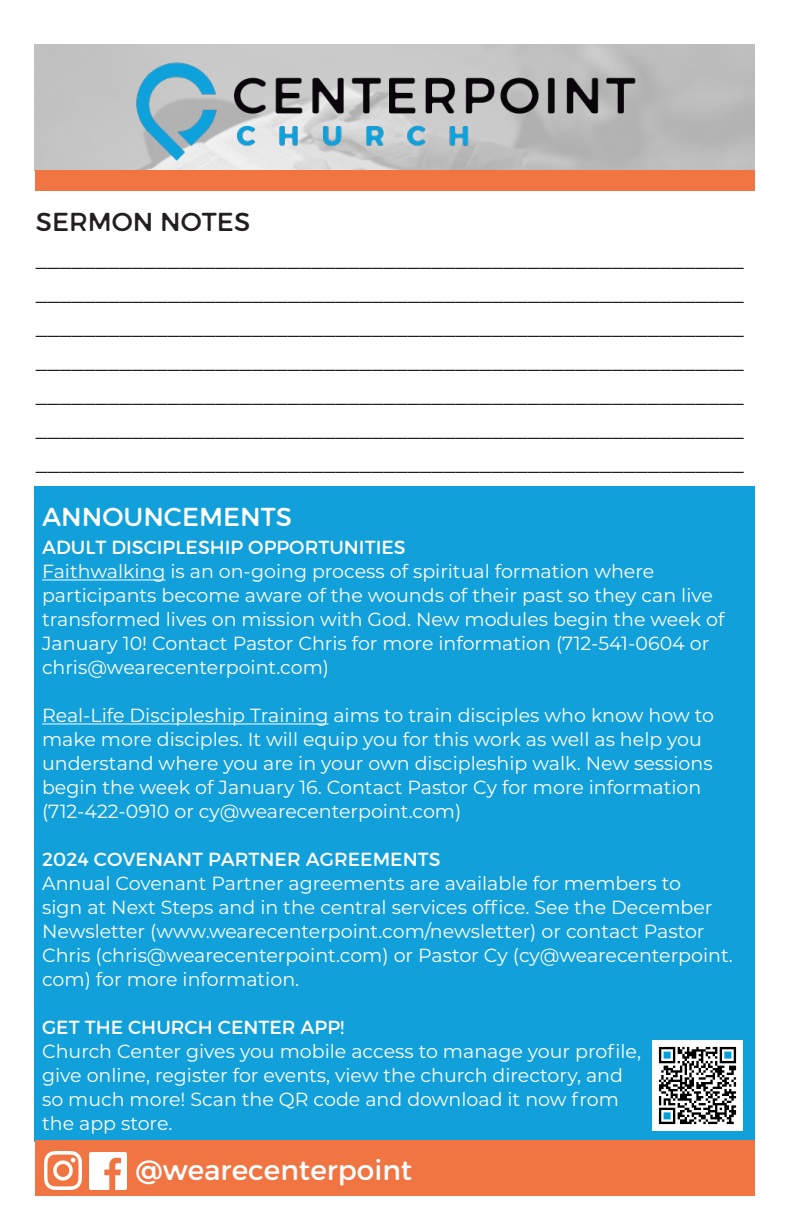
<style>
.page{position:relative;width:790px;height:1224px;background:#fff}
.page>*{position:absolute;margin:0;border:0;box-sizing:border-box;transform-origin:0 0}
.t1{font:28px "Trueno Round";color:#fff}
.t2{font:26px "Trueno Round";color:#fff}
.t3{font:26px "Trueno Round";color:#231f20}
.t4{font:24px/34px "Minion Pro";color:#231f20;text-align:justify}
.t5{font:19px/24px "Montserrat";color:#fff}
.t6{font:19px "Trueno Round";color:#fff}
</style>
<div class="page">
<div style="left:34px;top:487px;width:721px;height:655px;background:#12a0db"></div>
<hr style="left:42px;top:579px;width:123px;height:1px;background:#fff">
<hr style="left:42px;top:723px;width:286px;height:1px;background:#fff">
<div style="left:35px;top:1140px;width:720px;height:55px;background:#f17543"></div>
<img style="left:44px;top:1152px;width:38px;height:37px">
<img style="left:90px;top:1152px;width:37px;height:37px">
<img style="left:135px;top:58px;width:527px;height:103px">
<div style="left:35px;top:170px;width:720px;height:20px;background:#f17543"></div>
<img style="left:653px;top:1041px;width:90px;height:90px">
<p class="t3" style="left:36px;top:206px;width:216px">SERMON NOTES</p>
<p class="t4" style="left:36px;top:241px;width:710px">___________________________________________________________ ___________________________________________________________ ___________________________________________________________ ___________________________________________________________ ___________________________________________________________ ___________________________________________________________ ___________________________________________________________</p>
<p class="t2" style="left:42px;top:500px;width:251px">ANNOUNCEMENTS</p>
<p class="t6" style="left:42px;top:536px;width:365px">ADULT DISCIPLESHIP OPPORTUNITIES</p>
<p class="t5" style="left:42px;top:559px;width:684px">Faithwalking is an on-going process of spiritual formation where participants become aware of the wounds of their past so they can live transformed lives on mission with God. New modules begin the week of January 10! Contact Pastor Chris for more information (712-541-0604 or chris@wearecenterpoint.com)</p>
<p class="t5" style="left:42px;top:703px;width:673px">Real-Life Discipleship Training aims to train disciples who know how to make more disciples. It will equip you for this work as well as help you understand where you are in your own discipleship walk. New sessions begin the week of January 16. Contact Pastor Cy for more information (712-422-0910 or cy@wearecenterpoint.com)</p>
<p class="t6" style="left:42px;top:848px;width:400px">2024 COVENANT PARTNER AGREEMENTS</p>
<p class="t5" style="left:42px;top:871px;width:692px">Annual Covenant Partner agreements are available for members to<br>sign at Next Steps and in the central services office. See the December Newsletter (www.wearecenterpoint.com/newsletter) or contact Pastor Chris (chris@wearecenterpoint.com) or Pastor Cy (cy@wearecenterpoint. com) for more information.</p>
<p class="t6" style="left:42px;top:1016px;width:304px">GET THE CHURCH CENTER APP!</p>
<p class="t5" style="left:42px;top:1039px;width:601px">Church Center gives you mobile access to manage your profile, give online, register for events, view the church directory, and so much more! Scan the QR code and download it now from the app store.</p>
<p class="t1" style="left:135px;top:1152px;width:278px">@wearecenterpoint</p>
<p class="t4" style="left:36px;top:547px;width:710px">___________________________________________________________</p>
<p class="t4" style="left:36px;top:615px;width:710px">___________________________________________________________</p>
</div>
